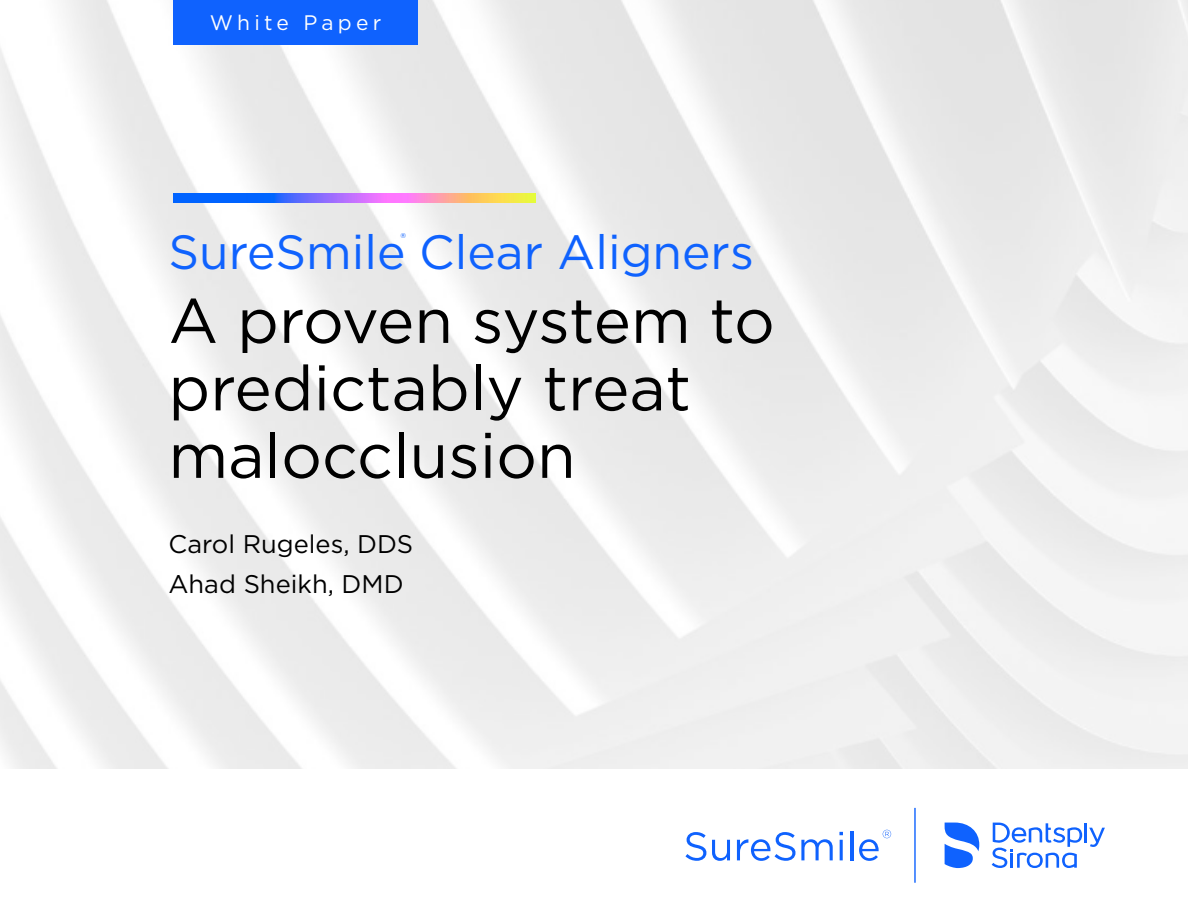
<style>
.page{position:relative;width:1188px;height:918px;background:#fff}
.page>*{position:absolute;margin:0;border:0;box-sizing:border-box;transform-origin:0 0}
.t1{font:63px/67.5px "Gotham";color:#000}
.t2{font:48px "Gotham";color:#0f62fe}
.t3{font:25.5px/40.5px "Gotham";color:#000}
.t4{font:21px "Gotham";letter-spacing:.2em;color:#fff}
.t5{font:13.95px "Gotham";color:#0f62fe}
</style>
<div class="page">
<img style="left:0;top:0;width:1188px;height:768px">
<img style="left:173px;top:193px;width:362px;height:10px">
<div style="left:173px;top:0;width:245px;height:45px;background:#0f62fe"></div>
<svg style="left:992px;top:823px;width:113px;height:45px"></svg>
<svg style="left:945px;top:823px;width:34px;height:45px"></svg>
<svg style="left:685px;top:832px;width:21px;height:29px"></svg>
<svg style="left:712px;top:840px;width:18px;height:21px"></svg>
<svg style="left:737px;top:832px;width:96px;height:29px"></svg>
<hr style="left:840px;top:840px;width:3px;height:20px;background:#0f62fe">
<svg style="left:839px;top:832px;width:4px;height:3px"></svg>
<hr style="left:850px;top:831px;width:3px;height:29px;background:#0f62fe">
<svg style="left:859px;top:830px;width:32px;height:31px"></svg>
<hr style="left:914px;top:808px;width:2px;height:75px;background:#0f62fe">
<p class="t4" style="left:210px;top:9px;width:173px">White Paper</p>
<p class="t5" style="left:401px;top:229px;width:7px">®</p>
<p class="t2" style="left:168px;top:221px;width:587px">SureSmile Clear Aligners</p>
<p class="t1" style="left:168px;top:286px;width:608px">A proven system to predictably treat malocclusion</p>
<p class="t3" style="left:168px;top:523px;width:246px">Carol Rugeles, DDS<br>Ahad Sheikh, DMD</p>
</div>
